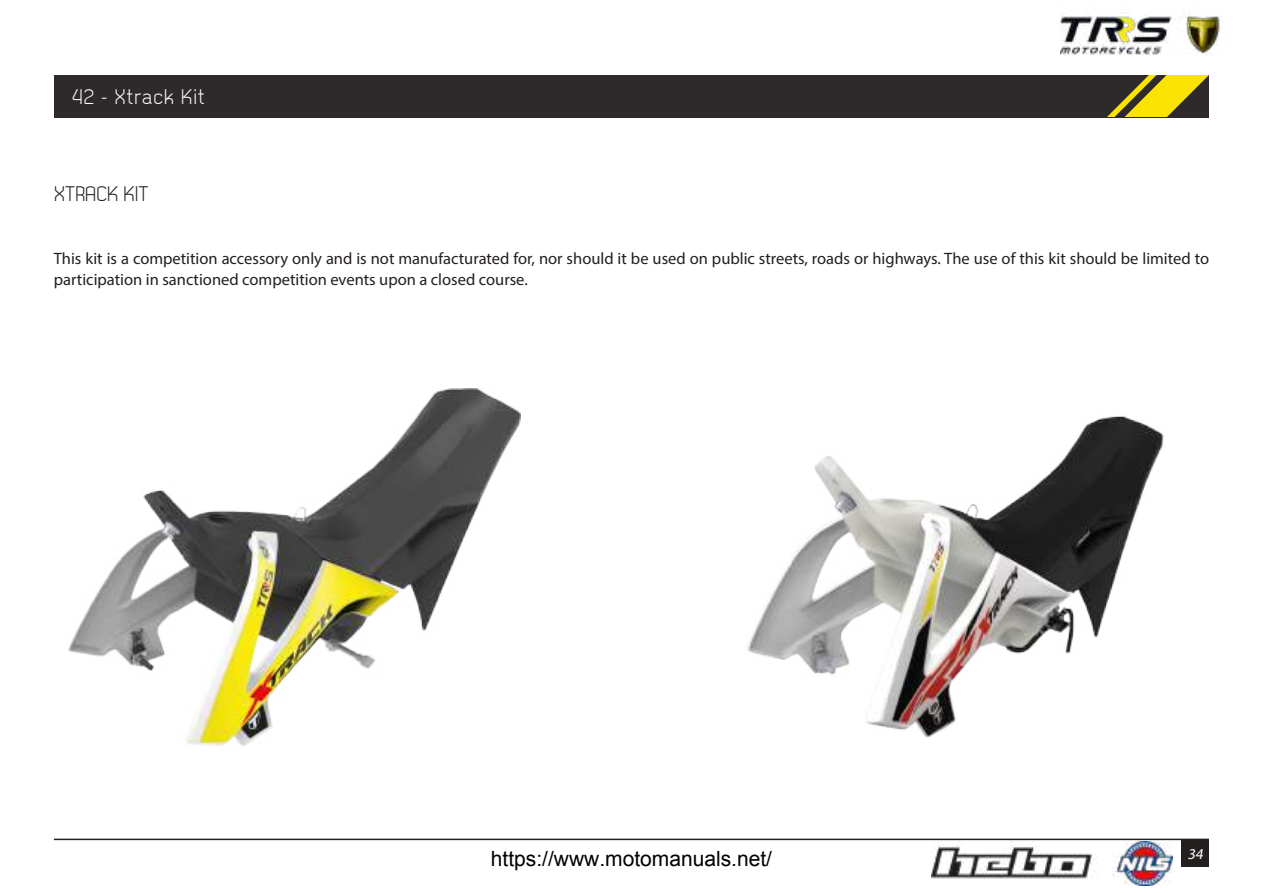
<style>
.page{position:relative;width:1263px;height:893px;background:#fff}
.page>*{position:absolute;margin:0;border:0;box-sizing:border-box;transform-origin:0 0}
.t1{font:21px "Dekar";letter-spacing:.06em;color:#fff}
.t2{font:21px "Dekar";letter-spacing:.005em;color:#241f1f}
.t3{font:16.5px/21px "Myriad Pro";color:#241f1f}
.t4{font:italic 15px "Myriad Pro";color:#fff}
</style>
<div class="page">
<div style="left:1181px;top:839px;width:28px;height:28px;background:#241f1f"></div>
<img style="left:931px;top:842px;width:242px;height:44px">
<img style="left:1060px;top:14px;width:161px;height:42px">
<div style="left:54px;top:75px;width:1155px;height:42px;background:#2e292a"></div>
<svg style="left:1107px;top:75px;width:102px;height:42px"></svg>
<hr style="left:54px;top:839px;width:1155px;height:1px;background:#241f1f">
<img style="left:69px;top:389px;width:452px;height:356px">
<img style="left:747px;top:416px;width:417px;height:322px">
<p class="t1" style="left:72px;top:86px;width:134px">42 - Xtrack Kit</p>
<p class="t2" style="left:54px;top:183px;width:96px">XTRACK KIT</p>
<p class="t3" style="left:54px;top:248px;width:1157px">This kit is a competition accessory only and is not manufacturated for, nor should it be used on public streets, roads or highways. The use of this kit should be limited to participation in sanctioned competition events upon a closed course.</p>
<p class="t4" style="left:1187px;top:844px;width:20px">34</p>
</div>
